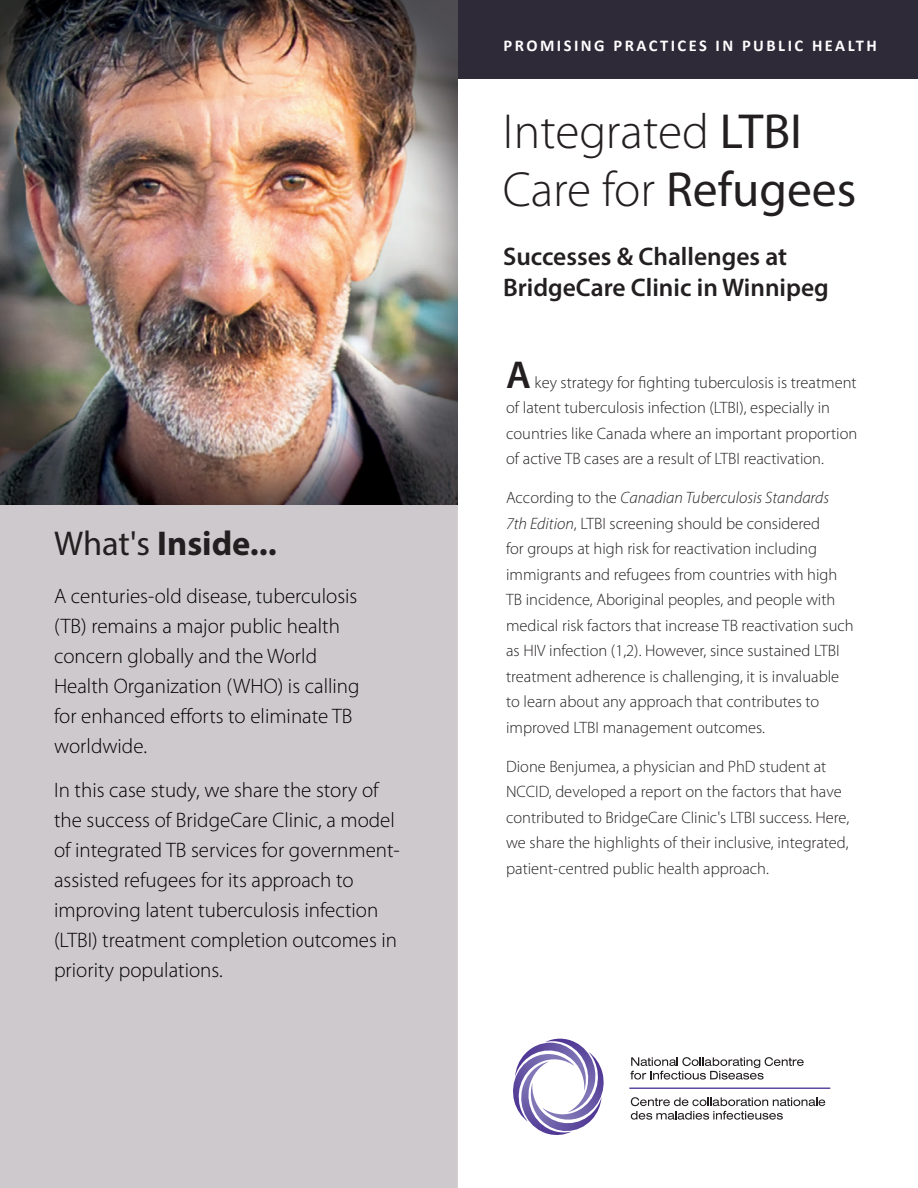
<style>
.page{position:relative;width:918px;height:1188px;background:#fff}
.page>*{position:absolute;margin:0;border:0;box-sizing:border-box;transform-origin:0 0}
.t1{font:300 49.5px/58.5px "Myriad Pro";color:#231f20}
.t2{font:600 39px "Myriad Pro";color:#231f20}
.t3{font:700 34.5px "Myriad Pro";color:#231f20}
.t4{font:600 25.5px/31.5px "Myriad Pro";color:#231f20}
.t5{font:300 21px/30px "Myriad Pro";color:#000}
.t6{font:300 16.5px/25.5px "Myriad Pro";color:#231f20}
.t7{font:700 16.5px "Calibri";letter-spacing:.15em;color:#fff}
.s1{font-weight:400}
.s2{font-style:italic}
</style>
<div class="page">
<div style="left:0;top:504px;width:458px;height:684px;background:#cdc9cd"></div>
<div style="left:446px;top:0;width:472px;height:79px;background:#2f2a38"></div>
<svg style="left:630px;top:1057px;width:174px;height:23px"></svg>
<svg style="left:631px;top:1097px;width:194px;height:23px"></svg>
<svg style="left:513px;top:1039px;width:91px;height:96px"></svg>
<hr style="left:629px;top:1088px;width:201px;height:1px;background:#492f92">
<img style="left:0;top:0;width:458px;height:504px">
<h3 class="t3" style="left:54px;top:521px;width:224px"><span class="s1">What's</span> Inside...</h3>
<p class="t5" style="left:54px;top:581px;width:307px">A centuries-old disease, tuberculosis (TB) remains a major public health concern globally and the World<br>Health Organization (WHO) is calling for enhanced efforts to eliminate TB worldwide.</p>
<p class="t5" style="left:54px;top:775px;width:347px">In this case study, we share the story of the success of BridgeCare Clinic, a model of integrated TB services for government&shy;assisted refugees for its approach to improving latent tuberculosis infection (LTBI) treatment completion outcomes in priority populations.</p>
<p class="t7" style="left:504px;top:35px;width:375px">PROMISING PRACTICES IN PUBLIC HEALTH</p>
<h1 class="t1" style="left:503px;top:102px;width:355px">Integrated <span class="s1">LTBI<br></span>Care for <span class="s1">Refugees</span></h1>
<h3 class="t4" style="left:503px;top:240px;width:327px">Successes &amp; Challenges at<br>BridgeCare Clinic in Winnipeg</h3>
<h2 class="t2" style="left:506px;top:350px;width:26px">A</h2>
<p class="t6" style="left:506px;top:369px;width:353px;text-indent:28px">key strategy for fighting tuberculosis is treatment of latent tuberculosis infection (LTBI), especially in countries like Canada where an important proportion of active TB cases are a result of LTBI reactivation.</p>
<p class="t6" style="left:506px;top:485px;width:349px">According to the <span class="s2">Canadian Tuberculosis Standards 7th Edition</span>, LTBI screening should be considered<br>for groups at high risk for reactivation including immigrants and refugees from countries with high TB incidence, Aboriginal peoples, and people with medical risk factors that increase TB reactivation such as HIV infection (1,2). However, since sustained LTBI treatment adherence is challenging, it is invaluable to learn about any approach that contributes to improved LTBI management outcomes.</p>
<p class="t6" style="left:506px;top:753px;width:345px">Dione Benjumea, a physician and PhD student at NCCID, developed a report on the factors that have contributed to BridgeCare Clinic's LTBI success. Here, we share the highlights of their inclusive, integrated, patient-centred public health approach.</p>
</div>
